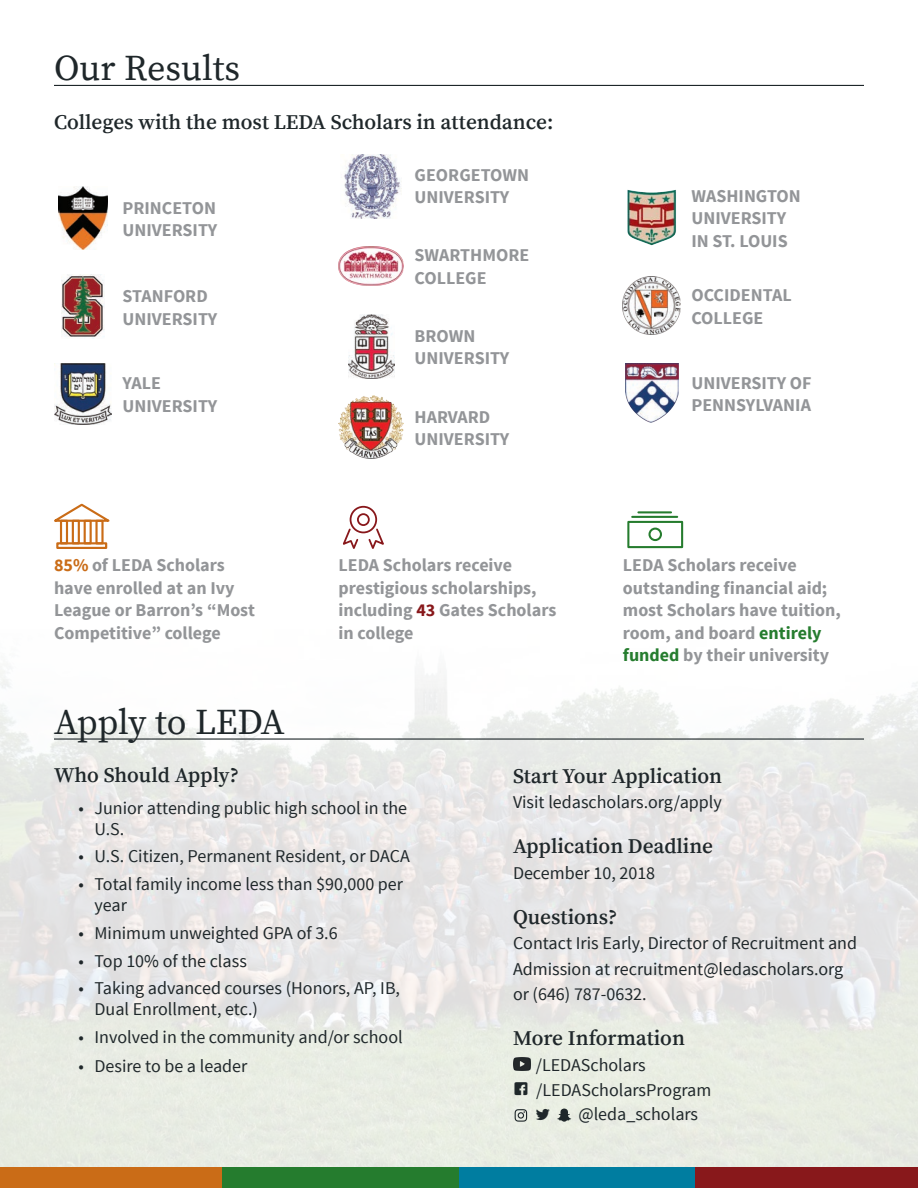
<style>
.page{position:relative;width:918px;height:1188px;background:#fff}
.page>*{position:absolute;margin:0;border:0;box-sizing:border-box;transform-origin:0 0}
.t1{font:36px "Source Serif Pro";color:#1f272a}
.t2{font:600 21px "Source Serif Pro";color:#1f272a}
.Body{font:18px/21px "Source Sans Pro";color:#1f272a}
.Body-2{font:700 18px/22.5px "Source Sans Pro";color:#939598}
.s1{color:#ca6c17}
.s2{color:#257c2e}
.s3{color:#88181b}
</style>
<div class="page">
<img style="left:0;top:671px;width:918px;height:497px">
<hr style="left:54px;top:85px;width:810px;height:1px;background:#1e272a">
<img style="left:513px;top:1058px;width:17px;height:12px">
<svg style="left:515px;top:1109px;width:12px;height:13px"></svg>
<svg style="left:557px;top:1109px;width:14px;height:13px"></svg>
<hr style="left:54px;top:738px;width:810px;height:2px;background:#1e272a">
<div style="left:56px;top:542px;width:51px;height:7px;border:2px solid #ca6c17"></div>
<svg style="left:54px;top:503px;width:56px;height:20px"></svg>
<div style="left:60px;top:520px;width:8px;height:24px;border:2px solid #ca6c17"></div>
<div style="left:72px;top:520px;width:8px;height:24px;border:2px solid #ca6c17"></div>
<div style="left:84px;top:520px;width:8px;height:24px;border:2px solid #ca6c17"></div>
<div style="left:95px;top:520px;width:9px;height:24px;border:2px solid #ca6c17"></div>
<div style="left:627px;top:521px;width:56px;height:27px;border:2px solid #257c2e"></div>
<div style="left:648px;top:528px;width:14px;height:13px;border:2px solid #257c2e;border-radius:50%"></div>
<hr style="left:632px;top:516px;width:45px;height:2px;background:#257c2e">
<hr style="left:638px;top:511px;width:33px;height:2px;background:#257c2e">
<svg style="left:343px;top:505px;width:41px;height:44px"></svg>
<img style="left:54px;top:363px;width:58px;height:61px">
<img style="left:61px;top:274px;width:44px;height:65px">
<img style="left:58px;top:187px;width:49px;height:63px">
<img style="left:625px;top:364px;width:53px;height:59px">
<img style="left:623px;top:277px;width:58px;height:58px">
<img style="left:627px;top:189px;width:49px;height:57px">
<img style="left:344px;top:155px;width:58px;height:64px">
<img style="left:338px;top:246px;width:66px;height:40px">
<img style="left:338px;top:395px;width:66px;height:64px">
<img style="left:348px;top:315px;width:46px;height:63px">
<div style="left:0;top:1168px;width:223px;height:20px;background:#ca6c17"></div>
<div style="left:223px;top:1168px;width:236px;height:20px;background:#257c2e"></div>
<div style="left:459px;top:1168px;width:236px;height:20px;background:#007da0"></div>
<div style="left:695px;top:1168px;width:223px;height:20px;background:#88181b"></div>
<svg style="left:514px;top:1082px;width:13px;height:13px"></svg>
<svg style="left:536px;top:1109px;width:14px;height:11px"></svg>
<h2 class="t1" style="left:54px;top:47px;width:188px">Our Results</h2>
<p class="t2" style="left:54px;top:110px;width:501px">Colleges with the most LEDA Scholars in attendance:</p>
<p class="Body-2" style="left:123px;top:197px;width:96px">PRINCETON<br>UNIVERSITY</p>
<p class="Body-2" style="left:123px;top:285px;width:96px">STANFORD<br>UNIVERSITY</p>
<p class="Body-2" style="left:123px;top:373px;width:96px">YALE<br>UNIVERSITY</p>
<p class="Body-2" style="left:415px;top:164px;width:116px">GEORGETOWN<br>UNIVERSITY</p>
<p class="Body-2" style="left:415px;top:245px;width:116px">SWARTHMORE<br>COLLEGE</p>
<p class="Body-2" style="left:415px;top:325px;width:96px">BROWN<br>UNIVERSITY</p>
<p class="Body-2" style="left:415px;top:406px;width:96px">HARVARD<br>UNIVERSITY</p>
<p class="Body-2" style="left:692px;top:185px;width:111px">WASHINGTON<br>UNIVERSITY<br>IN ST. LOUIS</p>
<p class="Body-2" style="left:692px;top:285px;width:102px">OCCIDENTAL<br>COLLEGE</p>
<p class="Body-2" style="left:692px;top:372px;width:122px">UNIVERSITY OF<br>PENNSYLVANIA</p>
<p class="Body-2" style="left:54px;top:555px;width:203px"><span class="s1">85%</span> of LEDA Scholars have enrolled at an Ivy<br>League or Barron’s “Most<br>Competitive” college</p>
<p class="Body-2" style="left:623px;top:555px;width:219px">LEDA Scholars receive outstanding financial aid; most Scholars have tuition, room, and board <span class="s2">entirely funded</span> by their university</p>
<p class="Body-2" style="left:338px;top:555px;width:219px">LEDA Scholars receive prestigious scholarships, including <span class="s3">43</span> Gates Scholars in college</p>
<h2 class="t1" style="left:54px;top:701px;width:232px">Apply to LEDA</h2>
<h2 class="t2" style="left:54px;top:763px;width:187px">Who Should Apply?</h2>
<p class="Body" style="left:94px;top:797px;width:314px;text-indent:-16px">• Junior attending public high school in the<br>U.S.</p>
<p class="Body" style="left:79px;top:846px;width:333px">• U.S. Citizen, Permanent Resident, or DACA</p>
<p class="Body" style="left:94px;top:874px;width:310px;text-indent:-16px">• Total family income less than $90,000 per year</p>
<p class="Body" style="left:79px;top:923px;width:261px">• Minimum unweighted GPA of 3.6</p>
<p class="Body" style="left:79px;top:950px;width:170px">• Top 10% of the class</p>
<p class="Body" style="left:94px;top:978px;width:307px;text-indent:-16px">• Taking advanced courses (Honors, AP, IB,<br>Dual Enrollment, etc.)</p>
<p class="Body" style="left:79px;top:1027px;width:326px">• Involved in the community and/or school</p>
<p class="Body" style="left:79px;top:1056px;width:170px">• Desire to be a leader</p>
<h2 class="t2" style="left:513px;top:763px;width:211px">Start Your Application</h2>
<p class="Body" style="left:513px;top:792px;width:210px">Visit ledascholars.org/apply</p>
<h2 class="t2" style="left:513px;top:834px;width:202px">Application Deadline</h2>
<p class="Body" style="left:513px;top:863px;width:144px">December 10, 2018</p>
<h2 class="t2" style="left:513px;top:904px;width:106px">Questions?</h2>
<p class="Body" style="left:513px;top:931px;width:346px;line-height:25.5px">Contact Iris Early, Director of Recruitment and<br>Admission at recruitment@ledascholars.org or (646) 787-0632.</p>
<h2 class="t2" style="left:513px;top:1026px;width:173px">More Information</h2>
<h2 class="Body" style="left:536px;top:1055px;width:111px">/LEDAScholars</h2>
<h2 class="Body" style="left:536px;top:1080px;width:177px">/LEDAScholarsProgram</h2>
<h2 class="Body" style="left:578px;top:1104px;width:121px">@leda_scholars</h2>
</div>
